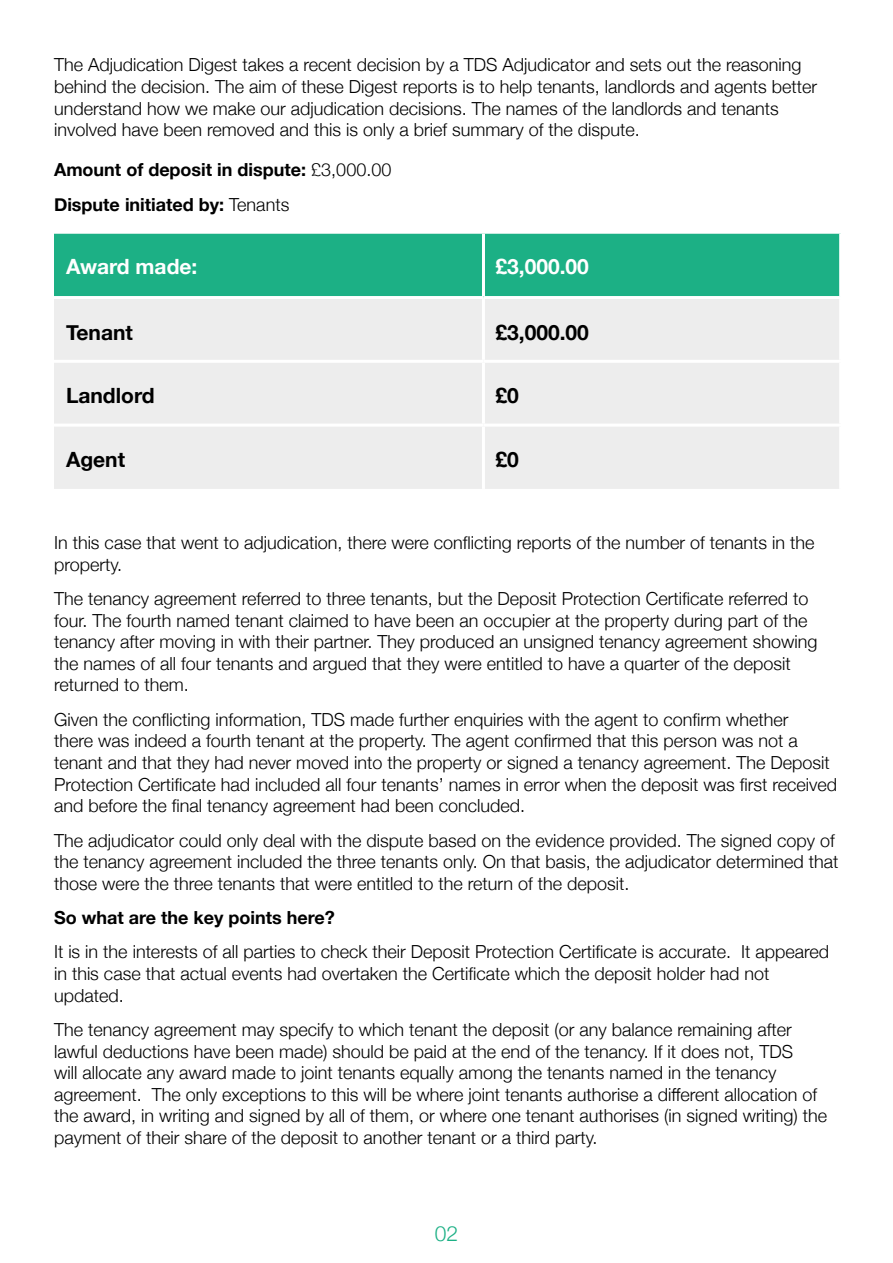
<style>
.page{position:relative;width:893px;height:1263px;background:#fff}
.page>*{position:absolute;margin:0;border:0;box-sizing:border-box;transform-origin:0 0}
.t1{font:700 21px "Helvetica Neue";color:#000}
.t2{font:700 21px "Helvetica Neue";color:#fff}
.t3{font:300 21px "Helvetica Neue";color:#1cb085}
.t4{font:300 18px/21.6px "Helvetica Neue";color:#000}
.t5{font:700 18px/34.3px "Helvetica Neue";color:#000}
.s1{font-weight:300}
</style>
<div class="page">
<div style="left:54px;top:234px;width:785px;height:62px;background:#1cb085"></div>
<div style="left:54px;top:299px;width:785px;height:190px;background:#ededed"></div>
<hr style="left:482px;top:234px;width:3px;height:62px;background:#fff">
<hr style="left:482px;top:299px;width:3px;height:61px;background:#fff">
<hr style="left:54px;top:360px;width:429px;height:3px;background:#fff">
<hr style="left:483px;top:360px;width:359px;height:3px;background:#fff">
<hr style="left:482px;top:363px;width:3px;height:61px;background:#fff">
<hr style="left:54px;top:424px;width:429px;height:3px;background:#fff">
<hr style="left:483px;top:424px;width:359px;height:3px;background:#fff">
<hr style="left:482px;top:427px;width:3px;height:62px;background:#fff">
<p class="t4" style="left:54px;top:53px;width:765px">The Adjudication Digest takes a recent decision by a TDS Adjudicator and sets out the reasoning behind the decision. The aim of these Digest reports is to help tenants, landlords and agents better understand how we make our adjudication decisions. The names of the landlords and tenants involved have been removed and this is only a brief summary of the dispute.</p>
<p class="t5" style="left:54px;top:153px;width:339px">Amount of deposit in dispute: <span class="s1">£3,000.00<br></span>Dispute initiated by: <span class="s1">Tenants</span></p>
<p class="t2" style="left:66px;top:250px;width:133px">Award made:</p>
<p class="t2" style="left:495px;top:250px;width:95px">£3,000.00</p>
<p class="t1" style="left:66px;top:316px;width:68px">Tenant</p>
<p class="t1" style="left:495px;top:316px;width:95px">£3,000.00</p>
<p class="t1" style="left:66px;top:379px;width:90px">Landlord</p>
<p class="t1" style="left:495px;top:379px;width:25px">£0</p>
<p class="t1" style="left:66px;top:443px;width:61px">Agent</p>
<p class="t1" style="left:495px;top:443px;width:25px">£0</p>
<p class="t4" style="left:54px;top:530px;width:762px">In this case that went to adjudication, there were conflicting reports of the number of tenants in the property.</p>
<p class="t4" style="left:54px;top:586px;width:765px">The tenancy agreement referred to three tenants, but the Deposit Protection Certificate referred to four. The fourth named tenant claimed to have been an occupier at the property during part of the tenancy after moving in with their partner. They produced an unsigned tenancy agreement showing the names of all four tenants and argued that they were entitled to have a quarter of the deposit returned to them.</p>
<p class="t4" style="left:54px;top:707px;width:785px">Given the conflicting information, TDS made further enquiries with the agent to confirm whether<br>there was indeed a fourth tenant at the property. The agent confirmed that this person was not a tenant and that they had never moved into the property or signed a tenancy agreement. The Deposit Protection Certificate had included all four tenants’ names in error when the deposit was first received and before the final tenancy agreement had been concluded.</p>
<p class="t4" style="left:54px;top:828px;width:786px">The adjudicator could only deal with the dispute based on the evidence provided. The signed copy of the tenancy agreement included the three tenants only. On that basis, the adjudicator determined that those were the three tenants that were entitled to the return of the deposit.</p>
<p class="t5" style="left:54px;top:901px;width:282px">So what are the key points here?</p>
<p class="t4" style="left:54px;top:940px;width:777px">It is in the interests of all parties to check their Deposit Protection Certificate is accurate. It appeared in this case that actual events had overtaken the Certificate which the deposit holder had not updated.</p>
<p class="t4" style="left:54px;top:1017px;width:775px">The tenancy agreement may specify to which tenant the deposit (or any balance remaining after lawful deductions have been made) should be paid at the end of the tenancy. If it does not, TDS<br>will allocate any award made to joint tenants equally among the tenants named in the tenancy agreement. The only exceptions to this will be where joint tenants authorise a different allocation of the award, in writing and signed by all of them, or where one tenant authorises (in signed writing) the payment of their share of the deposit to another tenant or a third party.</p>
<p class="t3" style="left:435px;top:1216px;width:25px">02</p>
</div>
